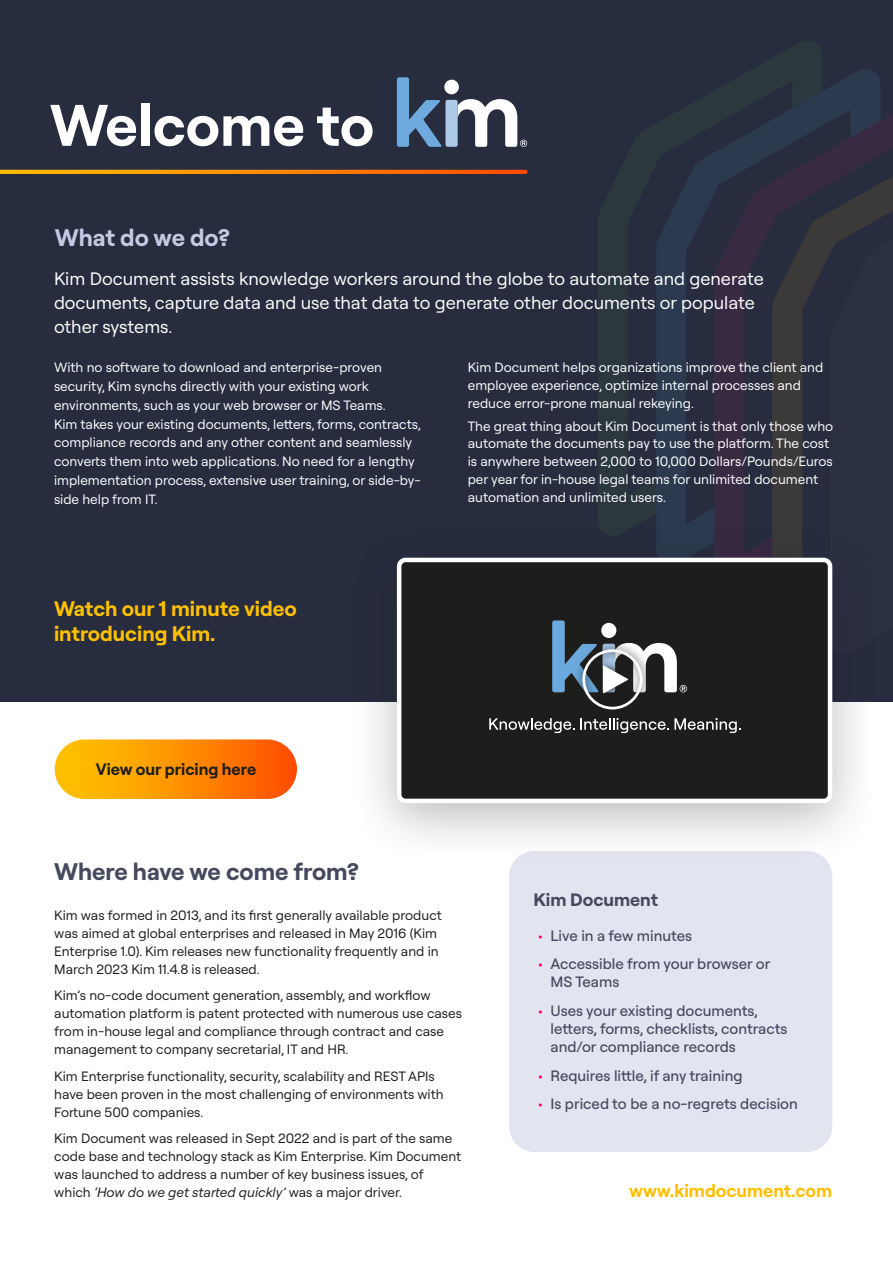
<style>
.page{position:relative;width:893px;height:1263px;background:#fff}
.page>*{position:absolute;margin:0;border:0;box-sizing:border-box;transform-origin:0 0}
.t1{font:700 58.5px "Roobert";color:#fff}
.t2{font:700 24px "Roobert";color:#44495d}
.t3{font:700 24px "Roobert";color:#c5c9e2}
.t4{font:700 21px/25.5px "Roobert";color:#ffc000}
.t5{font:18px/24px "Roobert";color:#fff}
.t6{font:700 18px "Roobert";color:#ffc000}
.t7{font:700 18px "Roobert";color:#44495d}
.t8{font:700 16.5px "Roobert";color:#1d1d1b}
.t9{font:500 15px/18px "Roobert";color:#44495d}
.t10{font:13.5px/18px "Roobert";color:#1d1d1b}
.t11{font:13.5px/18.8px "Roobert";color:#fff}
.s1{font-style:italic}
.s2{color:#fb0071}
</style>
<div class="page">
<div style="left:0;top:0;width:893px;height:702px;background:#272c3f"></div>
<svg style="left:598px;top:41px;width:224px;height:482px"></svg>
<svg style="left:656px;top:69px;width:224px;height:454px"></svg>
<svg style="left:714px;top:99px;width:179px;height:424px"></svg>
<svg style="left:772px;top:128px;width:121px;height:395px"></svg>
<svg style="left:0;top:170px;width:528px;height:4px;background:#fd8700"></svg>
<div style="left:55px;top:739px;width:242px;height:60px;background:linear-gradient(to right,#ffcb00,#fe5302);border-radius:30px"></div>
<div style="left:444px;top:80px;width:15px;height:14px;background:#fff;border-radius:50%"></div>
<div style="left:446px;top:100px;width:12px;height:47px;background:#adc9e8;border-radius:2px"></div>
<svg style="left:397px;top:77px;width:45px;height:70px"></svg>
<svg style="left:458px;top:99px;width:69px;height:48px"></svg>
<div style="left:509px;top:851px;width:323px;height:301px;background:#e2e4f0;border-radius:26px"></div>
<div style="left:349px;top:523px;width:531px;height:340px;background:#1d1d1b;opacity:.3"></div>
<div style="left:399px;top:560px;width:431px;height:241px;background:#1d1d1b;border-radius:6px"></div>
<svg style="left:489px;top:718px;width:252px;height:15px"></svg>
<div style="left:397px;top:558px;width:435px;height:245px;border:4px solid #fff;border-radius:6px"></div>
<svg style="left:552px;top:620px;width:135px;height:73px"></svg>
<div style="left:582px;top:649px;width:60px;height:60px;border:3px solid #fff;border-radius:50%"></div>
<h1 class="t1" style="left:50px;top:83px;width:326px">Welcome to</h1>
<h2 class="t3" style="left:55px;top:220px;width:177px">What do we do?</h2>
<h3 class="t5" style="left:54px;top:266px;width:711px">Kim Document assists knowledge workers around the globe to automate and generate documents, capture data and use that data to generate other documents or populate other systems.</h3>
<p class="t11" style="left:54px;top:357px;width:368px">With no software to download and enterprise-proven security, Kim synchs directly with your existing work environments, such as your web browser or MS Teams.<br>Kim takes your existing documents, letters, forms, contracts, compliance records and any other content and seamlessly converts them into web applications. No need for a lengthy implementation process, extensive user training, or side-by&shy;side help from IT.</p>
<p class="t11" style="left:468px;top:358px;width:357px;line-height:18px">Kim Document helps organizations improve the client and employee experience, optimize internal processes and reduce error-prone manual rekeying.</p>
<p class="t11" style="left:468px;top:416px;width:367px;line-height:18px">The great thing about Kim Document is that only those who automate the documents pay to use the platform. The cost is anywhere between 2,000 to 10,000 Dollars/Pounds/Euros per year for in-house legal teams for unlimited document automation and unlimited users.</p>
<h3 class="t4" style="left:54px;top:594px;width:244px">Watch our 1 minute video introducing Kim.</h3>
<p class="t8" style="left:96px;top:757px;width:162px">View our pricing here</p>
<h2 class="t2" style="left:54px;top:854px;width:306px">Where have we come from?</h2>
<p class="t10" style="left:54px;top:905px;width:389px">Kim was formed in 2013, and its first generally available product was aimed at global enterprises and released in May 2016 (Kim Enterprise 1.0). Kim releases new functionality frequently and in March 2023 Kim 11.4.8 is released.</p>
<p class="t10" style="left:54px;top:986px;width:409px">Kim’s no-code document generation, assembly, and workflow automation platform is patent protected with numerous use cases from in-house legal and compliance through contract and case management to company secretarial, IT and HR.</p>
<p class="t10" style="left:54px;top:1066px;width:391px">Kim Enterprise functionality, security, scalability and REST APIs have been proven in the most challenging of environments with<br>Fortune 500 companies.</p>
<p class="t10" style="left:54px;top:1129px;width:408px">Kim Document was released in Sept 2022 and is part of the same code base and technology stack as Kim Enterprise. Kim Document was launched to address a number of key business issues, of which <span class="s1">‘How do we get started quickly’</span> was a major driver.</p>
<h3 class="t7" style="left:534px;top:886px;width:126px">Kim Document</h3>
<p class="t9" style="left:538px;top:925px;width:156px"><span class="s2">•</span> Live in a few minutes</p>
<p class="t9" style="left:551px;top:954px;width:221px;text-indent:-13px"><span class="s2">•</span> Accessible from your browser or<br>MS Teams</p>
<p class="t9" style="left:551px;top:1001px;width:238px;text-indent:-13px"><span class="s2">•</span> Uses your existing documents, letters, forms, checklists, contracts and/or compliance records</p>
<p class="t9" style="left:538px;top:1065px;width:206px"><span class="s2">•</span> Requires little, if any training</p>
<p class="t9" style="left:538px;top:1094px;width:262px"><span class="s2">•</span> Is priced to be a no-regrets decision</p>
<h3 class="t6" style="left:629px;top:1178px;width:205px">www.kimdocument.com</h3>
</div>
